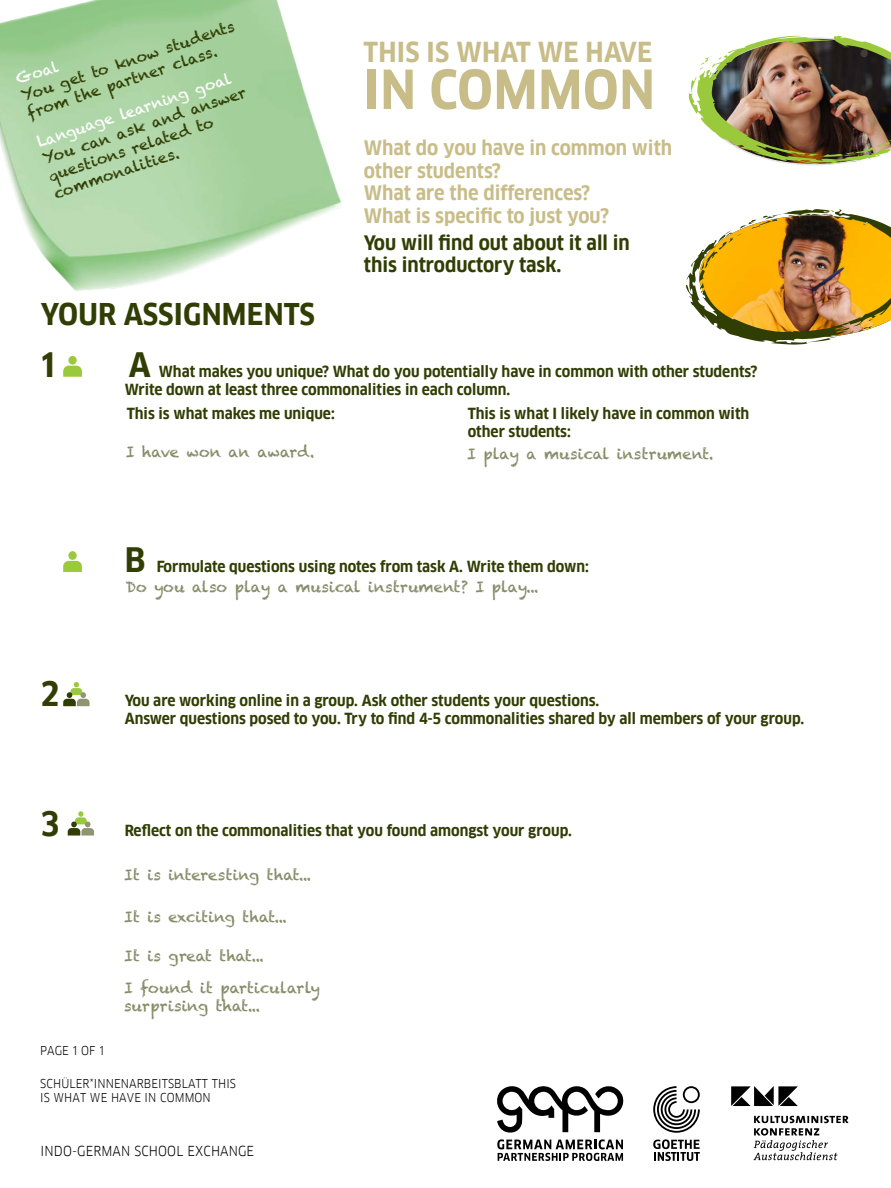
<style>
.page{position:relative;width:891px;height:1188px;background:#fff}
.page>*{position:absolute;margin:0;border:0;box-sizing:border-box;transform-origin:0 0}
.t1{font:700 52.5px "Goethe FF Clan";letter-spacing:.01em;color:#c8bd89}
.t2{font:700 33px "Goethe FF Clan";color:#303e04}
.t3{font:700 29.4px "Goethe FF Clan";letter-spacing:.01em;color:#303e04}
.t4{font:700 27px "Goethe FF Clan";letter-spacing:.01em;color:#c8bd89}
.t5{font:700 19.5px/22.5px "Goethe FF Clan";color:#c8bd89}
.t6{font:700 19.5px/22.5px "Goethe FF Clan";color:#303e04}
.t7{font:700 15px/18px "Goethe FF Clan";color:#303e04}
.t8{font:15px/32.1px "Chalkduster";color:#858a66}
.t9{font:15px/18.1px "Chalkduster";color:#303e04}
.t10{font:15px "Chalkduster";color:#fff}
.t11{font:13.5px "Goethe FF Clan";letter-spacing:.01em;color:#000}
.t12{font:12px/14.4px "Goethe FF Clan";letter-spacing:.01em;color:#000}
.s1{font-size:33px}
</style>
<div class="page">
<svg style="left:653px;top:1086px;width:47px;height:47px"></svg>
<svg style="left:653px;top:1139px;width:47px;height:22px"></svg>
<svg style="left:497px;top:1139px;width:126px;height:22px"></svg>
<svg style="left:497px;top:1086px;width:126px;height:47px"></svg>
<svg style="left:753px;top:1116px;width:96px;height:44px"></svg>
<svg style="left:731px;top:1086px;width:67px;height:20px"></svg>
<svg style="left:63px;top:366px;width:19px;height:11px"></svg>
<div style="left:68px;top:356px;width:9px;height:9px;background:#9aca3c;border-radius:50%"></div>
<svg style="left:63px;top:561px;width:19px;height:11px"></svg>
<div style="left:68px;top:551px;width:9px;height:9px;background:#9aca3c;border-radius:50%"></div>
<svg style="left:63px;top:682px;width:27px;height:24px"></svg>
<svg style="left:68px;top:811px;width:26px;height:25px"></svg>
<img style="left:0;top:0;width:341px;height:291px">
<img style="left:688px;top:35px;width:203px;height:130px">
<img style="left:686px;top:209px;width:205px;height:136px">
<p class="t9" style="left:19px;top:87px;width:225px;rotate:-18deg">You get to know students from the partner class.</p>
<p class="t10" style="left:14px;top:71px;width:46px;rotate:-18deg">Goal</p>
<p class="t10" style="left:34px;top:133px;width:206px;rotate:-18deg">Language learning goal</p>
<p class="t9" style="left:40px;top:150px;width:215px;rotate:-18deg">You can ask and answer questions related to commonalities.</p>
<h3 class="t4" style="left:363px;top:36px;width:290px">THIS IS WHAT WE HAVE</h3>
<h1 class="t1" style="left:363px;top:59px;width:293px">IN COMMON</h1>
<h3 class="t5" style="left:364px;top:137px;width:310px">What do you have in common with other students?<br>What are the differences?<br>What is specific to just you?</h3>
<h3 class="t6" style="left:364px;top:232px;width:267px">You will find out about it all in this introductory task.</h3>
<h3 class="t3" style="left:41px;top:297px;width:276px">YOUR ASSIGNMENTS</h3>
<h2 class="t2" style="left:41px;top:345px;width:16px">1</h2>
<p class="t7" style="left:125px;top:362px;width:634px"><span class="s1">A</span> What makes you unique? What do you potentially have in common with other students?<br>Write down at least three commonalities in each column.</p>
<p class="t7" style="left:127px;top:405px;width:209px">This is what makes me unique:</p>
<p class="t7" style="left:468px;top:405px;width:283px">This is what I likely have in common with other students:</p>
<p class="t8" style="left:126px;top:436px;width:190px">I have won an award.</p>
<p class="t8" style="left:467px;top:437px;width:248px">I play a musical instrument.</p>
<p class="t7" style="left:125px;top:558px;width:466px"><span class="s1">B</span> Formulate questions using notes from task A. Write them down:</p>
<h2 class="t2" style="left:41px;top:675px;width:20px">2</h2>
<h2 class="t2" style="left:41px;top:804px;width:20px">3</h2>
<p class="t8" style="left:126px;top:571px;width:414px">Do you also play a musical instrument? I play...</p>
<p class="t7" style="left:125px;top:692px;width:681px">You are working online in a group. Ask other students your questions.<br>Answer questions posed to you. Try to find 4-5 commonalities shared by all members of your group.</p>
<p class="t7" style="left:125px;top:821px;width:449px">Reflect on the commonalities that you found amongst your group.</p>
<p class="t8" style="left:124px;top:859px;width:189px">It is interesting that...</p>
<p class="t8" style="left:124px;top:901px;width:164px">It is exciting that...</p>
<p class="t8" style="left:124px;top:939px;width:197px">It is great that...<br>I found it particularly</p>
<p class="t8" style="left:124px;top:989px;width:137px">surprising that...</p>
<p class="t12" style="left:40px;top:1043px;width:65px">PAGE 1 OF 1</p>
<p class="t12" style="left:40px;top:1076px;width:197px">SCHÜLER*INNENARBEITSBLATT THIS<br>IS WHAT WE HAVE IN COMMON</p>
<p class="t11" style="left:41px;top:1143px;width:215px">INDO-GERMAN SCHOOL EXCHANGE</p>
</div>
